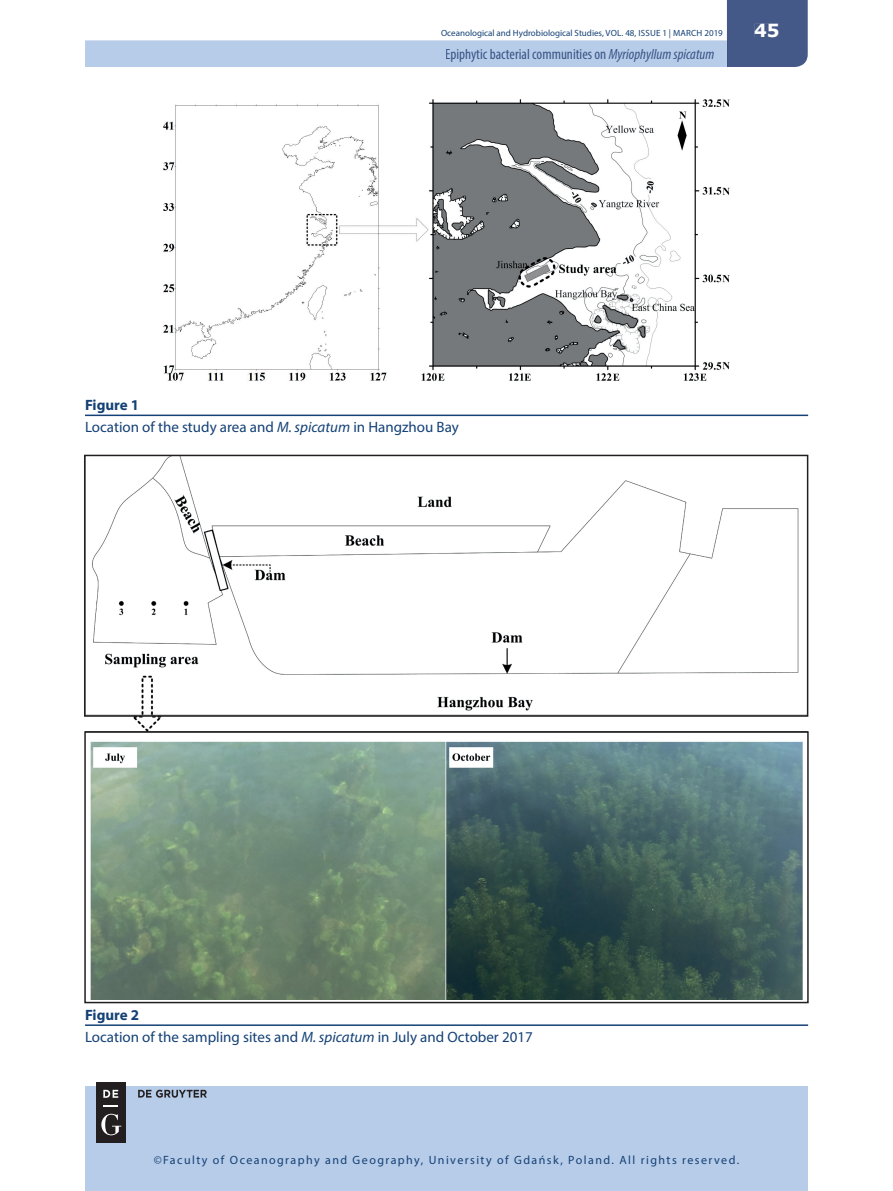
<style>
.page{position:relative;width:893px;height:1191px;background:#fff}
.page>*{position:absolute;margin:0;border:0;box-sizing:border-box;transform-origin:0 0}
.t1{font:700 18px "Verdana";color:#fff}
.t2{font:15px/22.5px "Myriad Pro";color:#144176}
.t3{font:condensed 15px "Myriad Pro";color:#395586}
.t4{font:12px "Myriad Pro";letter-spacing:.12em;color:#144176}
.t5{font:9px "Myriad Pro";color:#144176}
.s1{font-style:italic}
.s2{font-weight:700}
</style>
<div class="page">
<div style="left:85px;top:1086px;width:723px;height:105px;background:#b7cce8"></div>
<svg style="left:85px;top:0;width:723px;height:67px"></svg>
<div style="left:755px;top:24px;width:24px;height:13px;background:#455988"></div>
<div style="left:446px;top:49px;width:160px;height:14px;background:#b7cce8"></div>
<div style="left:609px;top:49px;width:105px;height:14px;background:#b7cce8"></div>
<div style="left:96px;top:1081px;width:30px;height:61px;background:#231f20"></div>
<svg style="left:103px;top:1105px;width:15px;height:1px"></svg>
<svg style="left:103px;top:1089px;width:15px;height:8px"></svg>
<svg style="left:101px;top:1113px;width:20px;height:22px"></svg>
<svg style="left:138px;top:1089px;width:69px;height:8px"></svg>
<img style="left:163px;top:99px;width:567px;height:282px">
<hr style="left:85px;top:414px;width:723px;height:2px;background:#144176">
<hr style="left:85px;top:1024px;width:723px;height:2px;background:#144176">
<svg style="left:84px;top:730px;width:725px;height:274px;background:#667f75"></svg>
<svg style="left:84px;top:454px;width:725px;height:263px"></svg>
<p class="t5" style="left:441px;top:28px;width:283px">Oceanological and Hydrobiological Studies, VOL. 48, ISSUE 1 | MARCH 2019</p>
<p class="t3" style="left:445px;top:45px;width:271px">Epiphytic bacterial communities on <span class="s1">Myriophyllum spicatum</span></p>
<p class="t1" style="left:754px;top:18px;width:27px">45</p>
<p class="t2" style="left:85px;top:393px;width:375px"><span class="s2">Figure 1<br></span>Location of the study area and <span class="s1">M. spicatum</span> in Hangzhou Bay</p>
<p class="t2" style="left:85px;top:1003px;width:449px"><span class="s2">Figure 2<br></span>Location of the sampling sites and <span class="s1">M. spicatum</span> in July and October 2017</p>
<p class="t4" style="left:154px;top:1152px;width:587px">©Faculty of Oceanography and Geography, University of Gdańsk, Poland. All rights reserved.</p>
</div>
